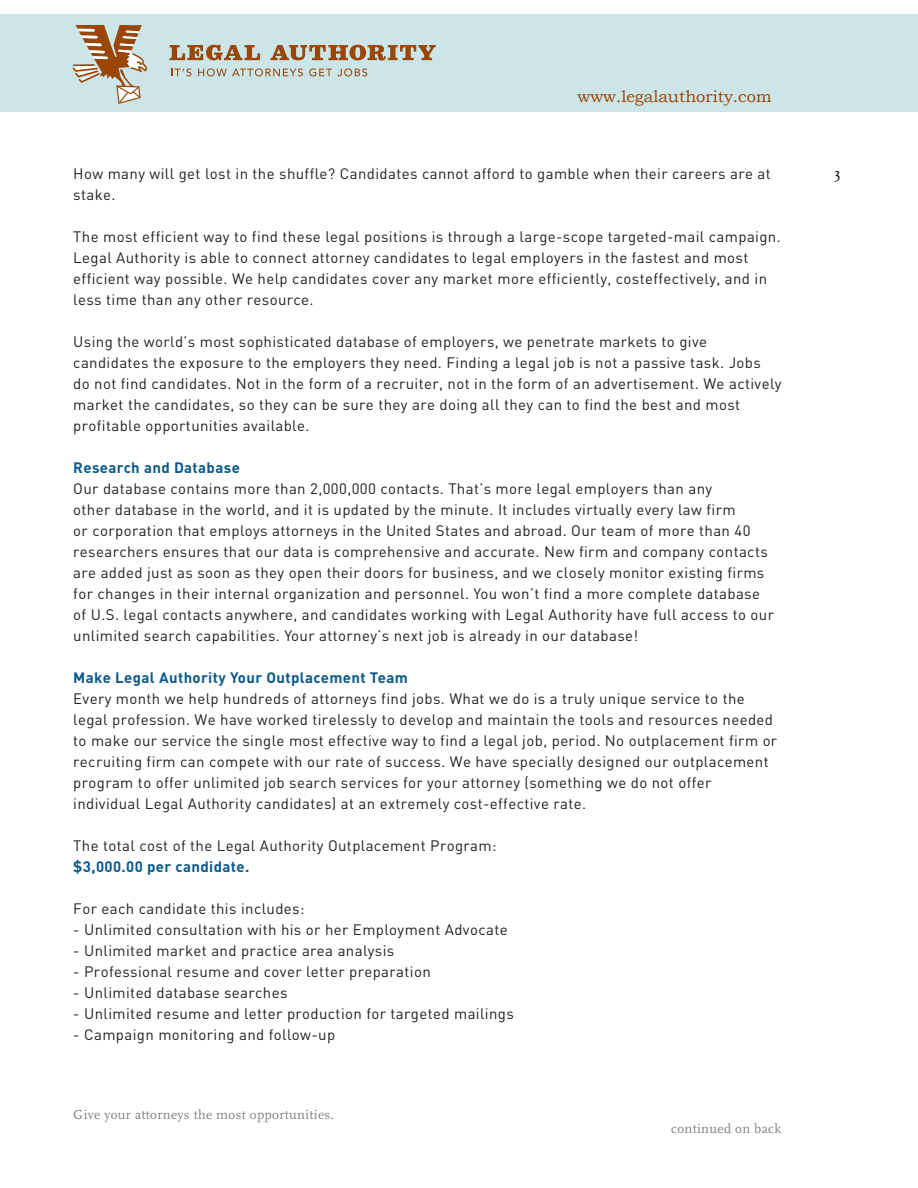
<style>
.page{position:relative;width:918px;height:1188px;background:#fff}
.page>*{position:absolute;margin:0;border:0;box-sizing:border-box;transform-origin:0 0}
.t1{font:16.5px "Bookman Old Style";color:#994606}
.body_text{font:15px/21px "DIN";letter-spacing:.025em;color:#231f20}
.body_text-2{font:700 15px "DIN";letter-spacing:.025em;color:#0c598a}
.t2{font:13.5px "FF Scala";letter-spacing:.025em;color:#808080}
</style>
<div class="page">
<div style="left:0;top:14px;width:918px;height:97px;background:#cce5e9"></div>
<svg style="left:72px;top:25px;width:75px;height:79px"></svg>
<svg style="left:170px;top:45px;width:90px;height:15px"></svg>
<svg style="left:271px;top:45px;width:165px;height:16px"></svg>
<svg style="left:171px;top:68px;width:20px;height:8px"></svg>
<svg style="left:198px;top:68px;width:105px;height:8px"></svg>
<svg style="left:309px;top:68px;width:58px;height:8px"></svg>
<p class="t1" style="left:577px;top:86px;width:196px">www.legalauthority.com</p>
<p class="body_text" style="left:73px;top:162px;width:699px">How many will get lost in the shuffle? Candidates cannot afford to gamble when their careers are at stake.</p>
<p class="body_text" style="left:73px;top:225px;width:709px">The most efficient way to find these legal positions is through a large-scope targeted-mail campaign.<br>Legal Authority is able to connect attorney candidates to legal employers in the fastest and most efficient way possible. We help candidates cover any market more efficiently, costeffectively, and in less time than any other resource.</p>
<p class="body_text" style="left:73px;top:330px;width:710px">Using the world’s most sophisticated database of employers, we penetrate markets to give candidates the exposure to the employers they need. Finding a legal job is not a passive task. Jobs<br>do not find candidates. Not in the form of a recruiter, not in the form of an advertisement. We actively market the candidates, so they can be sure they are doing all they can to find the best and most profitable opportunities available.</p>
<p class="body_text-2" style="left:73px;top:457px;width:168px">Research and Database</p>
<p class="body_text" style="left:73px;top:477px;width:702px">Our database contains more than 2,000,000 contacts. That’s more legal employers than any<br>other database in the world, and it is updated by the minute. It includes virtually every law firm<br>or corporation that employs attorneys in the United States and abroad. Our team of more than 40 researchers ensures that our data is comprehensive and accurate. New firm and company contacts are added just as soon as they open their doors for business, and we closely monitor existing firms for changes in their internal organization and personnel. You won’t find a more complete database of U.S. legal contacts anywhere, and candidates working with Legal Authority have full access to our unlimited search capabilities. Your attorney’s next job is already in our database!</p>
<p class="body_text-2" style="left:73px;top:667px;width:336px">Make Legal Authority Your Outplacement Team</p>
<p class="body_text" style="left:73px;top:687px;width:706px">Every month we help hundreds of attorneys find jobs. What we do is a truly unique service to the legal profession. We have worked tirelessly to develop and maintain the tools and resources needed to make our service the single most effective way to find a legal job, period. No outplacement firm or recruiting firm can compete with our rate of success. We have specially designed our outplacement program to offer unlimited job search services for your attorney (something we do not offer individual Legal Authority candidates) at an extremely cost-effective rate.</p>
<p class="body_text" style="left:73px;top:834px;width:425px">The total cost of the Legal Authority Outplacement Program:</p>
<p class="body_text-2" style="left:73px;top:856px;width:178px">$3,000.00 per candidate.</p>
<p class="body_text" style="left:73px;top:897px;width:233px">For each candidate this includes:</p>
<p class="body_text" style="left:73px;top:918px;width:436px">- Unlimited consultation with his or her Employment Advocate</p>
<p class="body_text" style="left:73px;top:939px;width:323px">- Unlimited market and practice area analysis</p>
<p class="body_text" style="left:73px;top:960px;width:359px">- Professional resume and cover letter preparation</p>
<p class="body_text" style="left:73px;top:981px;width:216px">- Unlimited database searches</p>
<p class="body_text" style="left:73px;top:1002px;width:442px">- Unlimited resume and letter production for targeted mailings</p>
<p class="body_text" style="left:73px;top:1023px;width:263px">- Campaign monitoring and follow-up</p>
<p class="t2" style="left:73px;top:1107px;width:262px">Give your attorneys the most opportunities.</p>
<p class="t2" style="left:671px;top:1121px;width:111px">continued on back</p>
</div>
